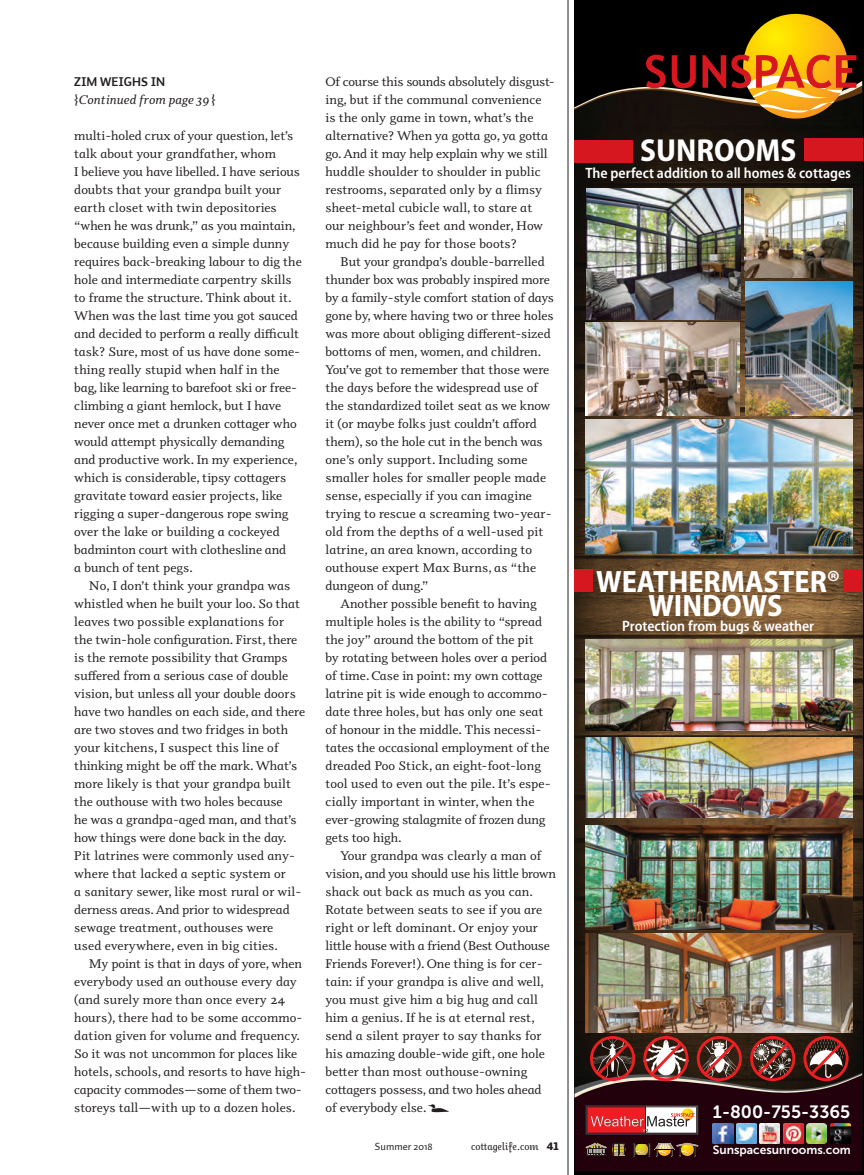
<style>
.page{position:relative;width:864px;height:1175px;background:#fff}
.page>*{position:absolute;margin:0;border:0;box-sizing:border-box;transform-origin:0 0}
.t1{font:700 semi-condensed 31.95px "Myriad Pro";color:#fff}
.t2{font:700 semi-condensed 31.05px/24px "Myriad Pro";color:#fff;text-align:center}
.t3{font:17.7px "Museo Sans 700";color:#fff}
.t4{font:600 semi-condensed 15px "Myriad Pro";color:#fff}
.t5{font:700 12.75px "Auto 1";letter-spacing:.005em;color:#231f20}
.t6{font:12.6px/18px "Odile";color:#231f20}
.t7{font:italic 12.6px "Odile";letter-spacing:.01em;color:#231f20}
.t8{font:12px "Museo Sans 700";color:#fff}
.t9{font:italic 10.5px "Odile Upright";letter-spacing:.005em;color:#231f20}
.t10{font:10.5px "Auto 1";letter-spacing:.005em;color:#231f20}
.s1{font-family:"Odile Upright"}
.s2{font-family:"CL Loon"}
.s3{font-family:"Auto 1 Black LF";font-style:normal;font-size:10.8px}
</style>
<div class="page">
<hr style="left:568px;top:0;width:1px;height:1174px;background:#231f20">
<img style="left:575px;top:113px;width:287px;height:923px">
<svg style="left:575px;top:8px;width:287px;height:105px;background:#56360f"></svg>
<div style="left:575px;top:140px;width:58px;height:23px;background:#d7171f"></div>
<div style="left:804px;top:138px;width:58px;height:23px;background:#d7171f"></div>
<div style="left:575px;top:569px;width:18px;height:23px;background:#d7171f"></div>
<div style="left:843px;top:569px;width:19px;height:23px;background:#d7171f"></div>
<img style="left:586px;top:323px;width:154px;height:92px">
<img style="left:586px;top:420px;width:266px;height:133px">
<img style="left:745px;top:281px;width:107px;height:134px">
<img style="left:586px;top:188px;width:155px;height:131px">
<img style="left:744px;top:189px;width:108px;height:88px">
<img style="left:586px;top:639px;width:266px;height:92px">
<img style="left:586px;top:737px;width:266px;height:81px">
<img style="left:586px;top:825px;width:266px;height:104px">
<img style="left:586px;top:933px;width:267px;height:100px">
<img style="left:575px;top:1036px;width:287px;height:135px">
<p class="t5" style="left:74px;top:73px;width:92px">ZIM WEIGHS IN</p>
<p class="t7" style="left:74px;top:91px;width:143px"><span class="s1">{</span> Continued from page 39 <span class="s1">}</span></p>
<p class="t6" style="left:74px;top:126px;width:229px">multi-holed crux of your question, let’s talk about your grandfather, whom<br>I believe you have libelled. I have serious doubts that your grandpa built your earth closet with twin depositories “when he was drunk,” as you maintain, because building even a simple dunny requires back-breaking labour to dig the hole and intermediate carpentry skills to frame the structure. Think about it.<br>When was the last time you got sauced and decided to perform a really difficult task? Sure, most of us have done some&shy;thing really stupid when half in the bag, like learning to barefoot ski or free&shy;climbing a giant hemlock, but I have never once met a drunken cottager who would attempt physically demanding and productive work. In my experience, which is considerable, tipsy cottagers gravitate toward easier projects, like rigging a super-dangerous rope swing over the lake or building a cockeyed badminton court with clothesline and<br>a bunch of tent pegs.</p>
<p class="t6" style="left:74px;top:576px;width:232px;text-indent:15px">No, I don’t think your grandpa was whistled when he built your loo. So that leaves two possible explanations for the twin-hole configuration. First, there is the remote possibility that Gramps suffered from a serious case of double vision, but unless all your double doors have two handles on each side, and there are two stoves and two fridges in both your kitchens, I suspect this line of thinking might be off the mark. What’s more likely is that your grandpa built the outhouse with two holes because<br>he was a grandpa-aged man, and that’s how things were done back in the day.<br>Pit latrines were commonly used any&shy;where that lacked a septic system or<br>a sanitary sewer, like most rural or wil&shy;derness areas. And prior to widespread sewage treatment, outhouses were<br>used everywhere, even in big cities.</p>
<p class="t6" style="left:74px;top:954px;width:233px;text-indent:15px">My point is that in days of yore, when everybody used an outhouse every day (and surely more than once every 24 hours), there had to be some accommo&shy;dation given for volume and frequency.<br>So it was not uncommon for places like hotels, schools, and resorts to have high&shy;capacity commodes—some of them two&shy;storeys tall—with up to a dozen holes.</p>
<p class="t6" style="left:325px;top:72px;width:231px">Of course this sounds absolutely disgust&shy;ing, but if the communal convenience is the only game in town, what’s the alternative? When ya gotta go, ya gotta go. And it may help explain why we still huddle shoulder to shoulder in public restrooms, separated only by a flimsy sheet-metal cubicle wall, to stare at our neighbour’s feet and wonder, How much did he pay for those boots?</p>
<p class="t6" style="left:326px;top:252px;width:230px;text-indent:15px">But your grandpa’s double-barrelled thunder box was probably inspired more by a family-style comfort station of days gone by, where having two or three holes was more about obliging different-sized bottoms of men, women, and children.<br>You’ve got to remember that those were the days before the widespread use of the standardized toilet seat as we know it (or maybe folks just couldn’t afford them), so the hole cut in the bench was one’s only support. Including some smaller holes for smaller people made sense, especially if you can imagine trying to rescue a screaming two-year&shy;old from the depths of a well-used pit latrine, an area known, according to outhouse expert Max Burns, as “the dungeon of dung.”</p>
<p class="t6" style="left:326px;top:594px;width:227px;text-indent:15px">Another possible benefit to having multiple holes is the ability to “spread the joy” around the bottom of the pit<br>by rotating between holes over a period of time. Case in point: my own cottage latrine pit is wide enough to accommo&shy;date three holes, but has only one seat of honour in the middle. This necessi&shy;tates the occasional employment of the dreaded Poo Stick, an eight-foot-long tool used to even out the pile. It’s espe&shy;cially important in winter, when the ever-growing stalagmite of frozen dung gets too high.</p>
<p class="t6" style="left:326px;top:846px;width:232px;text-indent:15px">Your grandpa was clearly a man of vision, and you should use his little brown shack out back as much as you can.<br>Rotate between seats to see if you are right or left dominant. Or enjoy your little house with a friend (Best Outhouse Friends Forever!). One thing is for cer&shy;tain: if your grandpa is alive and well, you must give him a big hug and call him a genius. If he is at eternal rest, send a silent prayer to say thanks for his amazing double-wide gift, one hole better than most outhouse-owning cottagers possess, and two holes ahead<br>of everybody else.<span class="s2">a</span></p>
<p class="t10" style="left:375px;top:1140px;width:59px">Summer 2018</p>
<p class="t9" style="left:471px;top:1139px;width:89px">cottagelife.com <span class="s3">41</span></p>
<h1 class="t1" style="left:640px;top:132px;width:158px">SUNROOMS</h1>
<p class="t4" style="left:585px;top:165px;width:267px">The perfect addition to all homes &amp; cottages</p>
<h2 class="t2" style="left:596px;top:570px;width:246px">WEATHERMASTER®<br>WINDOWS</h2>
<p class="t4" style="left:622px;top:618px;width:194px">Protection from bugs &amp; weather</p>
<h3 class="t3" style="left:713px;top:1102px;width:139px">1-800-755-3365</h3>
<p class="t8" style="left:713px;top:1143px;width:140px">Sunspacesunrooms.com</p>
</div>
